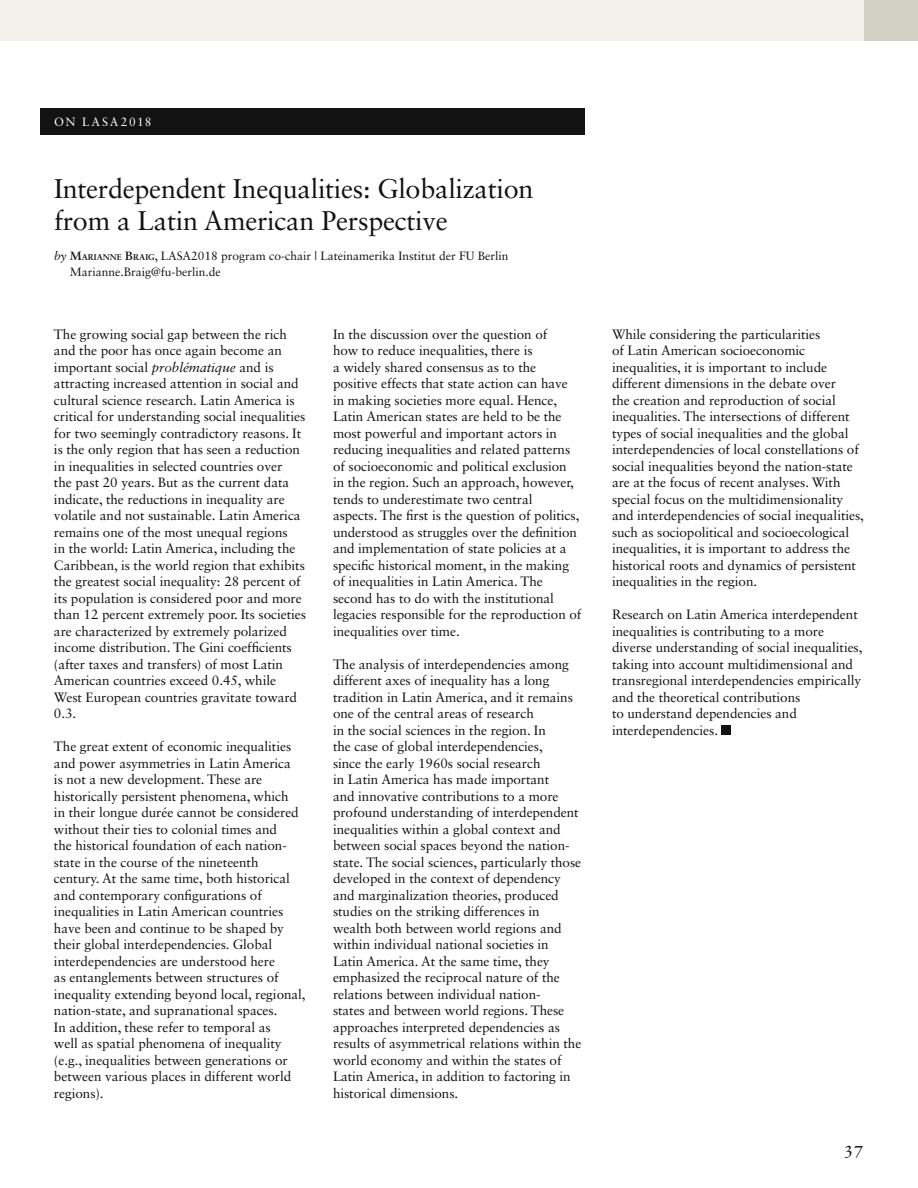
<style>
.page{position:relative;width:918px;height:1188px;background:#fff}
.page>*{position:absolute;margin:0;border:0;box-sizing:border-box;transform-origin:0 0}
.t1{font:27px/31.5px "Sabon LT Std";letter-spacing:-.01em;color:#121212}
.t2{font:18px "Sabon Roman Os F";color:#121212}
.t3{font:13.5px/16.5px "Sabon LT Std";letter-spacing:-.005em;color:#121212}
.t4{font:12px/16.5px "Sabon LT Std";color:#121212}
.t5{font:12px "Sabon";letter-spacing:.145em;color:#fff}
.t6{font:700 8.4px "Sabon";color:#121212}
.s1{font-family:"Sabon LT Std";font-weight:400;font-style:italic;font-size:12px}
.s2{font-size:12px}
.s3{font-family:"Sabon";font-weight:700;font-size:8.4px}
.s4{font-family:"Sabon";font-weight:700}
.s5{font-style:italic}
</style>
<div class="page">
<div style="left:40px;top:108px;width:545px;height:27px;background:#121212"></div>
<div style="left:721px;top:726px;width:9px;height:9px;background:#121212"></div>
<div style="left:0;top:0;width:864px;height:40px;background:#f1f0ea"></div>
<div style="left:864px;top:0;width:54px;height:40px;background:#d2d1c3"></div>
<p class="t5" style="left:54px;top:115px;width:99px">ON LASA2018</p>
<h1 class="t1" style="left:54px;top:173px;width:481px">Interdependent Inequalities: Globalization from a Latin American Perspective</h1>
<p class="t6" style="left:54px;top:251px;width:34px"><span class="s1">by</span> <span class="s2">M</span>ARIA</p>
<p class="t4" style="left:70px;top:247px;width:440px;text-indent:33px"><span class="s3">NNE</span> <span class="s4">B</span><span class="s3">RAIG</span>, LASA2018 program co-chair | Lateinamerika Institut der FU Berlin<br>Marianne.Braig@fu-berlin.de</p>
<p class="t3" style="left:54px;top:326px;width:254px">The growing social gap between the rich and the poor has once again become an important social <span class="s5">problématique</span> and is attracting increased attention in social and cultural science research. Latin America is critical for understanding social inequalities for two seemingly contradictory reasons. It is the only region that has seen a reduction in inequalities in selected countries over<br>the past 20 years. But as the current data indicate, the reductions in inequality are volatile and not sustainable. Latin America remains one of the most unequal regions<br>in the world: Latin America, including the Caribbean, is the world region that exhibits the greatest social inequality: 28 percent of its population is considered poor and more than 12 percent extremely poor. Its societies are characterized by extremely polarized income distribution. The Gini coefficients (after taxes and transfers) of most Latin American countries exceed 0.45, while West European countries gravitate toward 0.3.</p>
<p class="t3" style="left:54px;top:738px;width:253px">The great extent of economic inequalities and power asymmetries in Latin America<br>is not a new development. These are historically persistent phenomena, which<br>in their longue durée cannot be considered without their ties to colonial times and<br>the historical foundation of each nation&shy;state in the course of the nineteenth century. At the same time, both historical and contemporary configurations of inequalities in Latin American countries have been and continue to be shaped by their global interdependencies. Global interdependencies are understood here<br>as entanglements between structures of inequality extending beyond local, regional, nation-state, and supranational spaces.<br>In addition, these refer to temporal as<br>well as spatial phenomena of inequality (e.g., inequalities between generations or between various places in different world regions).</p>
<p class="t3" style="left:333px;top:326px;width:250px">In the discussion over the question of<br>how to reduce inequalities, there is<br>a widely shared consensus as to the positive effects that state action can have in making societies more equal. Hence, Latin American states are held to be the most powerful and important actors in reducing inequalities and related patterns of socioeconomic and political exclusion<br>in the region. Such an approach, however, tends to underestimate two central<br>aspects. The first is the question of politics, understood as struggles over the definition and implementation of state policies at a specific historical moment, in the making of inequalities in Latin America. The second has to do with the institutional legacies responsible for the reproduction of inequalities over time.</p>
<p class="t3" style="left:333px;top:656px;width:250px">The analysis of interdependencies among different axes of inequality has a long tradition in Latin America, and it remains one of the central areas of research<br>in the social sciences in the region. In<br>the case of global interdependencies,<br>since the early 1960s social research<br>in Latin America has made important<br>and innovative contributions to a more profound understanding of interdependent inequalities within a global context and between social spaces beyond the nation&shy;state. The social sciences, particularly those developed in the context of dependency and marginalization theories, produced studies on the striking differences in wealth both between world regions and within individual national societies in Latin America. At the same time, they emphasized the reciprocal nature of the relations between individual nation-<br>states and between world regions. These approaches interpreted dependencies as results of asymmetrical relations within the world economy and within the states of Latin America, in addition to factoring in historical dimensions.</p>
<p class="t3" style="left:612px;top:326px;width:254px">While considering the particularities<br>of Latin American socioeconomic inequalities, it is important to include different dimensions in the debate over<br>the creation and reproduction of social inequalities. The intersections of different types of social inequalities and the global interdependencies of local constellations of social inequalities beyond the nation-state are at the focus of recent analyses. With special focus on the multidimensionality and interdependencies of social inequalities, such as sociopolitical and socioecological inequalities, it is important to address the historical roots and dynamics of persistent inequalities in the region.</p>
<p class="t3" style="left:612px;top:606px;width:252px">Research on Latin America interdependent inequalities is contributing to a more diverse understanding of social inequalities, taking into account multidimensional and transregional interdependencies empirically and the theoretical contributions<br>to understand dependencies and interdependencies.</p>
<h2 class="t2" style="left:844px;top:1137px;width:22px">37</h2>
</div>
